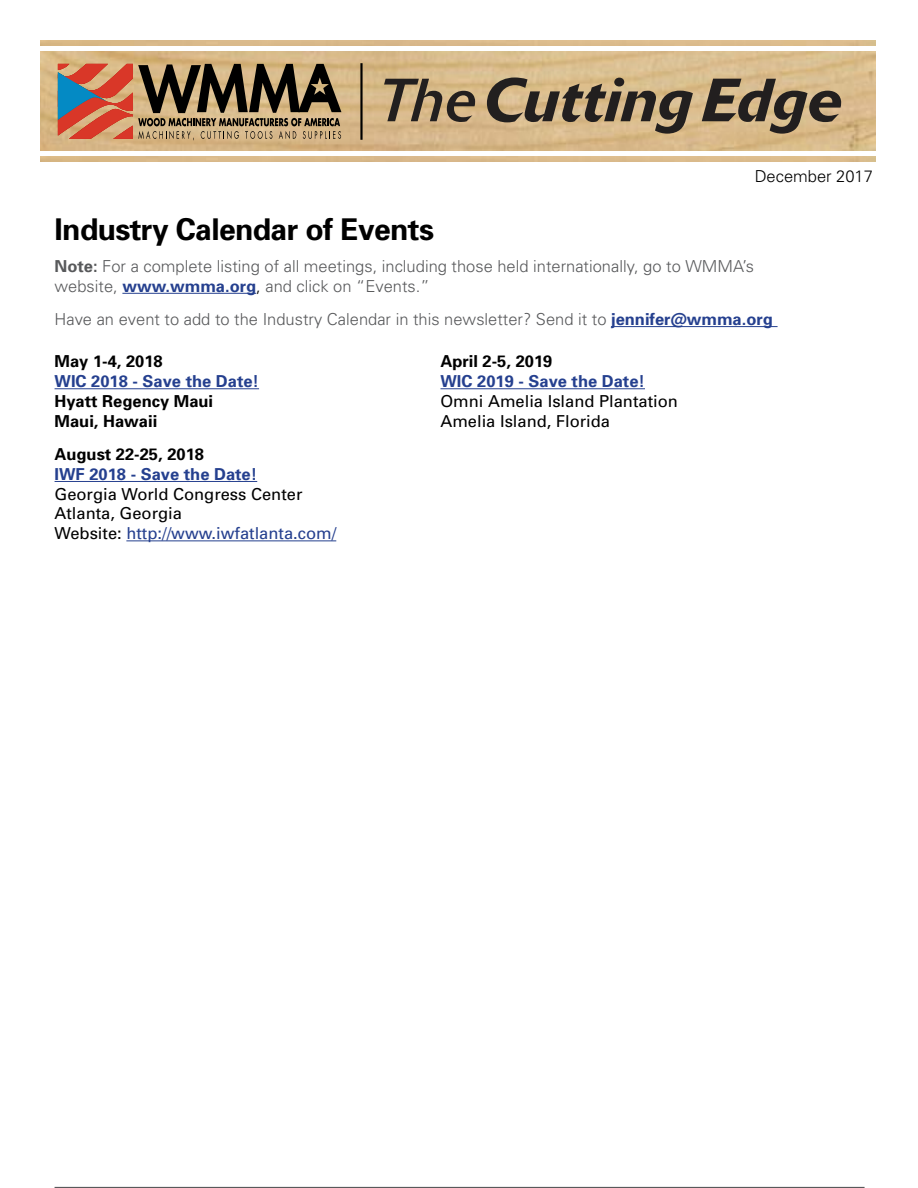
<style>
.page{position:relative;width:918px;height:1188px;background:#fff}
.page>*{position:absolute;margin:0;border:0;box-sizing:border-box;transform-origin:0 0}
.t1{font:italic 500 60.3px "Delta";color:#221f1f}
.t2{font:700 30px "Univers";letter-spacing:-.02em;color:#000}
.t3{font:300 16.5px/19.8px "Univers";color:#58595b}
.t4{font:16.5px/19.8px "Univers";color:#000}
.t5{font:700 16.5px/19.8px "Univers";color:#000}
.t6{font:700 16.5px "Univers";color:#25408f}
.t7{font:300 16.5px "Univers";color:#000}
.s1{font-weight:400}
.s2{font-weight:700}
.s3{font-weight:700;color:#25408f}
.s4{color:#000}
.s5{color:#25408f}
</style>
<div class="page">
<img style="left:40px;top:52px;width:836px;height:99px">
<hr style="left:360px;top:63px;width:3px;height:77px;background:#000">
<svg style="left:58px;top:64px;width:283px;height:76px;background:#917056"></svg>
<hr style="left:55px;top:1187px;width:810px;height:1px;background:#58595b">
<hr style="left:122px;top:293px;width:134px;height:1px;background:#25408f">
<hr style="left:611px;top:326px;width:167px;height:1px;background:#25408f">
<hr style="left:55px;top:388px;width:204px;height:1px;background:#25408f">
<hr style="left:55px;top:481px;width:202px;height:1px;background:#25408f">
<hr style="left:126px;top:540px;width:210px;height:1px;background:#25408f">
<hr style="left:440px;top:388px;width:205px;height:1px;background:#25408f">
<h1 class="t1" style="left:378px;top:64px;width:466px"><span class="s1">The</span>Cutting Edge</h1>
<p class="t7" style="left:755px;top:166px;width:120px">December 2017</p>
<h2 class="t2" style="left:55px;top:211px;width:381px">Industry Calendar of Events</h2>
<p class="t3" style="left:55px;top:256px;width:701px"><span class="s2">Note:</span> For a complete listing of all meetings, including those held internationally, go to WMMA’s website, <span class="s3">www.wmma.org</span><span class="s4">,</span> and click on “Events.”</p>
<p class="t3" style="left:55px;top:309px;width:720px">Have an event to add to the Industry Calendar in this newsletter? Send it to <span class="s3">jennifer@wmma.org</span></p>
<p class="t5" style="left:55px;top:352px;width:110px">May 1-4, 2018</p>
<p class="t6" style="left:55px;top:371px;width:206px">WIC 2018 - Save the Date!</p>
<p class="t5" style="left:55px;top:391px;width:160px">Hyatt Regency Maui<br>Maui, Hawaii</p>
<p class="t5" style="left:55px;top:444px;width:151px">August 22-25, 2018</p>
<p class="t6" style="left:55px;top:464px;width:204px">IWF 2018 - Save the Date!</p>
<p class="t4" style="left:55px;top:484px;width:283px">Georgia World Congress Center<br>Atlanta, Georgia<br>Website: <span class="s5">http://www.iwfatlanta.com/</span></p>
<p class="t5" style="left:440px;top:352px;width:113px">April 2-5, 2019</p>
<p class="t6" style="left:440px;top:371px;width:206px">WIC 2019 - Save the Date!</p>
<p class="t4" style="left:440px;top:391px;width:239px">Omni Amelia Island Plantation<br>Amelia Island, Florida</p>
</div>
